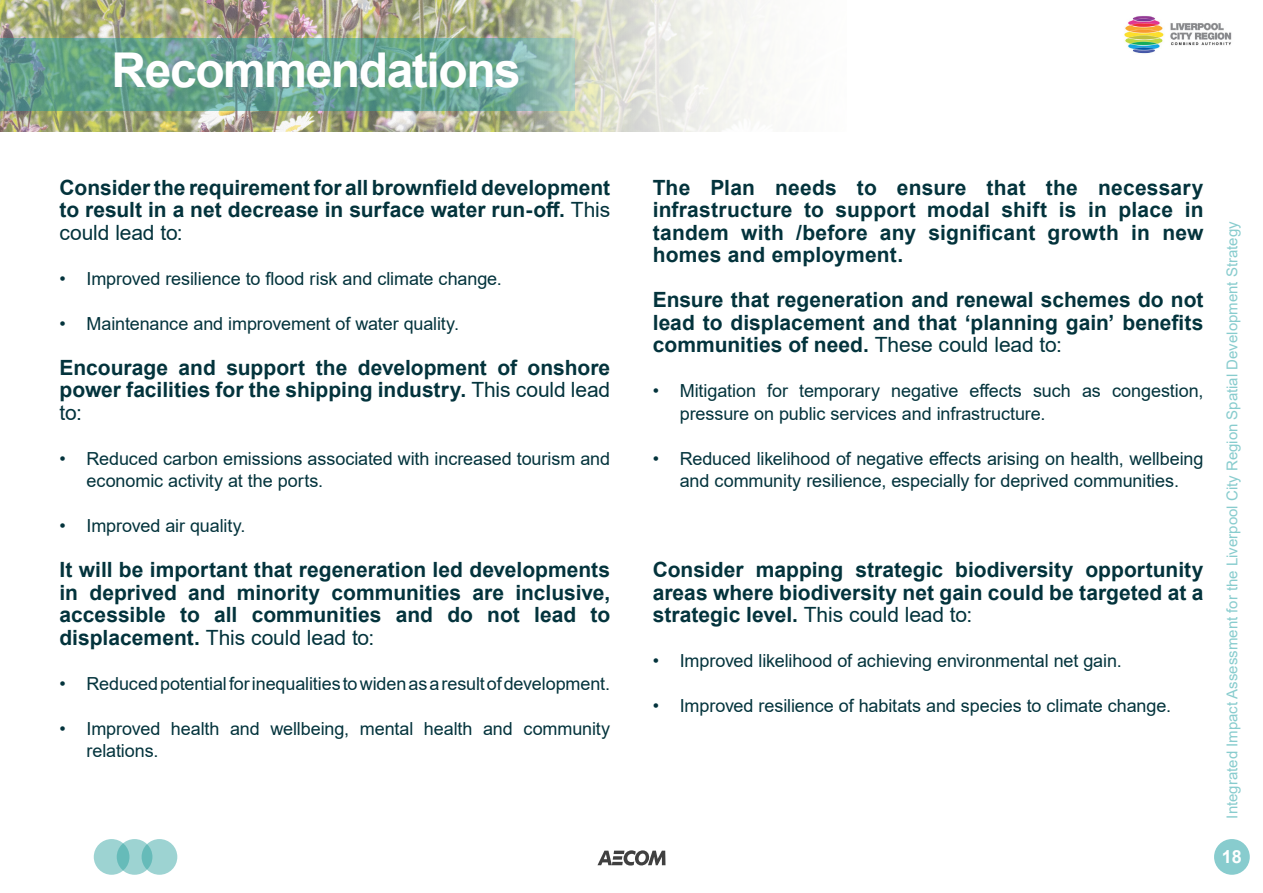
<style>
.page{position:relative;width:1263px;height:893px;background:#fff}
.page>*{position:absolute;margin:0;border:0;box-sizing:border-box;transform-origin:0 0}
.Sub_header{font:700 48px "Arial";letter-spacing:-.03em;color:#fff}
.In_text_header{font:700 21px/22.5px "Arial";color:#03333c;text-align:justify}
.t1{font:18px/22.5px "Arial";letter-spacing:-.005em;color:#03333c}
.t2{font:700 18px "Arial";color:#fff}
.t3{font:15px "Arial";color:#88ccce}
.s1{font-weight:400}
</style>
<div class="page">
<div style="left:1214px;top:839px;width:36px;height:36px;background:#88ccce;border-radius:50%"></div>
<svg style="left:597px;top:850px;width:68px;height:16px"></svg>
<div style="left:94px;top:839px;width:35px;height:36px;background:#9dd3d2;border-radius:50%"></div>
<svg style="left:117px;top:839px;width:35px;height:36px"></svg>
<svg style="left:142px;top:839px;width:35px;height:36px"></svg>
<img style="left:1124px;top:16px;width:108px;height:38px">
<img style="left:0;top:0;width:499px;height:132px">
<svg style="left:0;top:38px;width:499px;height:73px;background:#66a18e"></svg>
<svg style="left:499px;top:0;width:261px;height:132px"></svg>
<p class="Sub_header" style="left:112px;top:36px;width:411px">Recommendations</p>
<p class="In_text_header" style="left:60px;top:176px;width:552px">Consider the requirement for all brownfield development to result in a net decrease in surface water run-off. <span class="s1">This could lead to:</span></p>
<p class="t1" style="left:60px;top:267px;width:444px">• Improved resilience to flood risk and climate change.</p>
<p class="t1" style="left:60px;top:312px;width:398px">• Maintenance and improvement of water quality.</p>
<p class="In_text_header" style="left:60px;top:356px;width:552px">Encourage and support the development of onshore power facilities for the shipping industry. <span class="s1">This could lead to:</span></p>
<p class="t1" style="left:87px;top:447px;width:525px;text-indent:-27px">• Reduced carbon emissions associated with increased tourism and economic activity at the ports.</p>
<p class="t1" style="left:60px;top:514px;width:184px">• Improved air quality.</p>
<p class="In_text_header" style="left:60px;top:559px;width:552px">It will be important that regeneration led developments in deprived and minority communities are inclusive, accessible to all communities and do not lead to displacement. <span class="s1">This could lead to:</span></p>
<p class="t1" style="left:60px;top:672px;width:549px">• Reduced potential for inequalities to widen as a result of development.</p>
<p class="t1" style="left:87px;top:717px;width:525px;text-indent:-27px">• Improved health and wellbeing, mental health and community relations.</p>
<p class="In_text_header" style="left:653px;top:176px;width:552px">The Plan needs to ensure that the necessary infrastructure to support modal shift is in place in tandem with /before any significant growth in new homes and employment.</p>
<p class="In_text_header" style="left:653px;top:289px;width:552px">Ensure that regeneration and renewal schemes do not lead to displacement and that ‘planning gain’ benefits communities of need. <span class="s1">These could lead to:</span></p>
<p class="t1" style="left:680px;top:379px;width:525px;text-indent:-27px">• Mitigation for temporary negative effects such as congestion, pressure on public services and infrastructure.</p>
<p class="t1" style="left:653px;top:447px;width:552px;text-align:center">• Reduced likelihood of negative effects arising on health, wellbeing and community resilience, especially for deprived communities.</p>
<p class="In_text_header" style="left:653px;top:559px;width:552px">Consider mapping strategic biodiversity opportunity areas where biodiversity net gain could be targeted at a strategic level. <span class="s1">This could lead to:</span></p>
<p class="t1" style="left:653px;top:649px;width:467px">• Improved likelihood of achieving environmental net gain.</p>
<p class="t1" style="left:653px;top:694px;width:517px">• Improved resilience of habitats and species to climate change.</p>
<p class="t3" style="left:1222px;top:819px;width:599px;rotate:-90deg">Integrated Impact Assessment for the Liverpool City Region Spatial Development Strategy</p>
<p class="t2" style="left:1222px;top:844px;width:22px">18</p>
</div>
